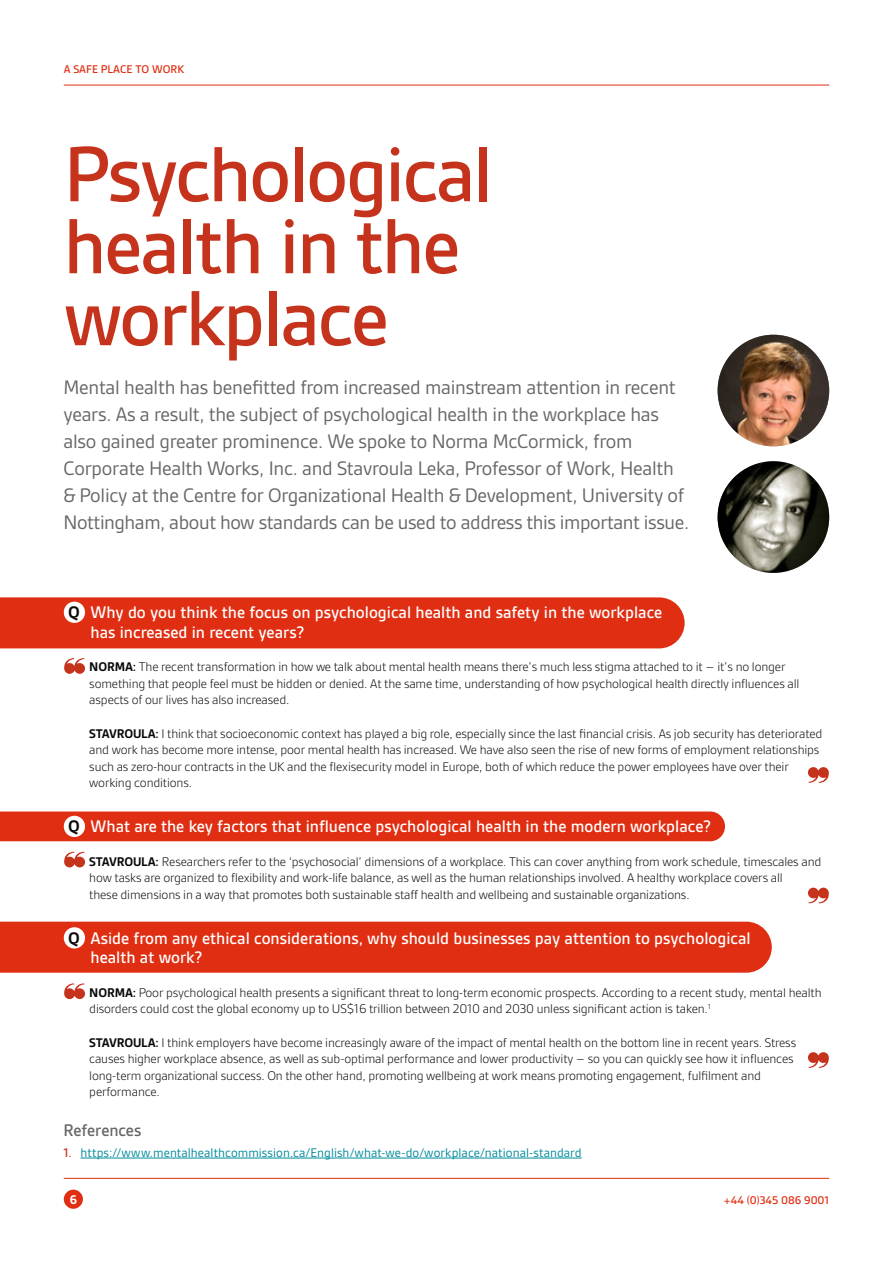
<style>
.page{position:relative;width:893px;height:1263px;background:#fff}
.page>*{position:absolute;margin:0;border:0;box-sizing:border-box;transform-origin:0 0}
.t1{font:500 84px/72px "BSI Gesta";letter-spacing:-.025em;color:#c6331c}
.t2{font:21px/27px "BSI Gesta";letter-spacing:-.01em;color:#676767}
.t3{font:500 18px/19.5px "BSI Gesta";color:#fff}
.t4{font:500 18px "BSI Gesta";letter-spacing:-.005em;color:#676767}
.t5{font:300 13.5px/16.5px "BSI Gesta";letter-spacing:-.01em;color:#080808}
.t6{font:13.5px "BSI Gesta";letter-spacing:.005em;color:#008b9b}
.t7{font:700 13.5px "BSI Gesta";color:#fff}
.t8{font:500 12px "BSI Gesta";color:#e02e12}
.s1{font-weight:700;color:#080808}
.s2{font-weight:700}
.s3{font-weight:500;color:#c6331c}
</style>
<div class="page">
<div style="left:0;top:922px;width:772px;height:51px;background:#e02e12"></div>
<img style="left:718px;top:335px;width:111px;height:111px;border-radius:56px">
<img style="left:718px;top:461px;width:111px;height:112px;border-radius:56px">
<div style="left:64px;top:927px;width:21px;height:21px;background:#fff;border-radius:50%"></div>
<svg style="left:64px;top:983px;width:21px;height:16px"></svg>
<div style="left:0;top:811px;width:725px;height:30px;background:#e02e12"></div>
<div style="left:64px;top:816px;width:21px;height:21px;background:#fff;border-radius:50%"></div>
<div style="left:0;top:597px;width:685px;height:51px;background:#e02e12"></div>
<div style="left:64px;top:602px;width:21px;height:21px;background:#fff;border-radius:50%"></div>
<svg style="left:64px;top:658px;width:21px;height:16px"></svg>
<svg style="left:808px;top:767px;width:21px;height:16px"></svg>
<svg style="left:808px;top:888px;width:21px;height:15px"></svg>
<svg style="left:64px;top:852px;width:21px;height:15px"></svg>
<svg style="left:808px;top:1052px;width:21px;height:16px"></svg>
<hr style="left:81px;top:1158px;width:501px;height:1px;background:#008b9b">
<hr style="left:64px;top:85px;width:765px;height:1px;background:#e02e12">
<hr style="left:64px;top:1178px;width:765px;height:1px;background:#e02e12">
<div style="left:64px;top:1189px;width:19px;height:20px;background:#e02e12;border-radius:50%"></div>
<p class="t8" style="left:64px;top:62px;width:122px">A SAFE PLACE TO WORK</p>
<h1 class="t1" style="left:64px;top:139px;width:431px">Psychological health in the workplace</h1>
<p class="t2" style="left:63px;top:374px;width:627px">Mental health has benefitted from increased mainstream attention in recent years. As a result, the subject of psychological health in the workplace has also gained greater prominence. We spoke to Norma McCormick, from Corporate Health Works, Inc. and Stavroula Leka, Professor of Work, Health &amp; Policy at the Centre for Organizational Health &amp; Development, University of Nottingham, about how standards can be used to address this important issue.</p>
<h3 class="t3" style="left:91px;top:603px;width:573px;text-indent:-22px"><span class="s1">Q</span> Why do you think the focus on psychological health and safety in the workplace has increased in recent years?</h3>
<p class="t5" style="left:89px;top:658px;width:712px"><span class="s2">NORMA:</span> The recent transformation in how we talk about mental health means there’s much less stigma attached to it – it’s no longer something that people feel must be hidden or denied. At the same time, understanding of how psychological health directly influences all aspects of our lives has also increased.</p>
<p class="t5" style="left:89px;top:725px;width:735px"><span class="s2">STAVROULA:</span> I think that socioeconomic context has played a big role, especially since the last financial crisis. As job security has deteriorated and work has become more intense, poor mental health has increased. We have also seen the rise of new forms of employment relationships such as zero-hour contracts in the UK and the flexisecurity model in Europe, both of which reduce the power employees have over their working conditions.</p>
<h3 class="t3" style="left:68px;top:817px;width:645px"><span class="s1">Q</span> What are the key factors that influence psychological health in the modern workplace?</h3>
<p class="t5" style="left:89px;top:853px;width:734px"><span class="s2">STAVROULA:</span> Researchers refer to the ‘psychosocial’ dimensions of a workplace. This can cover anything from work schedule, timescales and how tasks are organized to flexibility and work-life balance, as well as the human relationships involved. A healthy workplace covers all<br>these dimensions in a way that promotes both sustainable staff health and wellbeing and sustainable organizations.</p>
<h3 class="t3" style="left:91px;top:928px;width:662px;text-indent:-22px"><span class="s1">Q</span> Aside from any ethical considerations, why should businesses pay attention to psychological health at work?</h3>
<p class="t5" style="left:89px;top:984px;width:734px"><span class="s2">NORMA:</span> Poor psychological health presents a significant threat to long-term economic prospects. According to a recent study, mental health disorders could cost the global economy up to US$16 trillion between 2010 and 2030 unless significant action is taken.<sup>1</sup></p>
<p class="t5" style="left:89px;top:1034px;width:708px"><span class="s2">STAVROULA:</span> I think employers have become increasingly aware of the impact of mental health on the bottom line in recent years. Stress causes higher workplace absence, as well as sub-optimal performance and lower productivity – so you can quickly see how it influences long-term organizational success. On the other hand, promoting wellbeing at work means promoting engagement, fulfilment and performance.</p>
<h3 class="t4" style="left:63px;top:1120px;width:79px">References</h3>
<p class="t6" style="left:63px;top:1145px;width:520px"><span class="s3">1.</span> https://www.mentalhealthcommission.ca/English/what-we-do/workplace/national-standard</p>
<p class="t7" style="left:70px;top:1192px;width:9px">6</p>
<p class="t8" style="left:723px;top:1193px;width:107px">+44 (0)345 086 9001</p>
</div>
